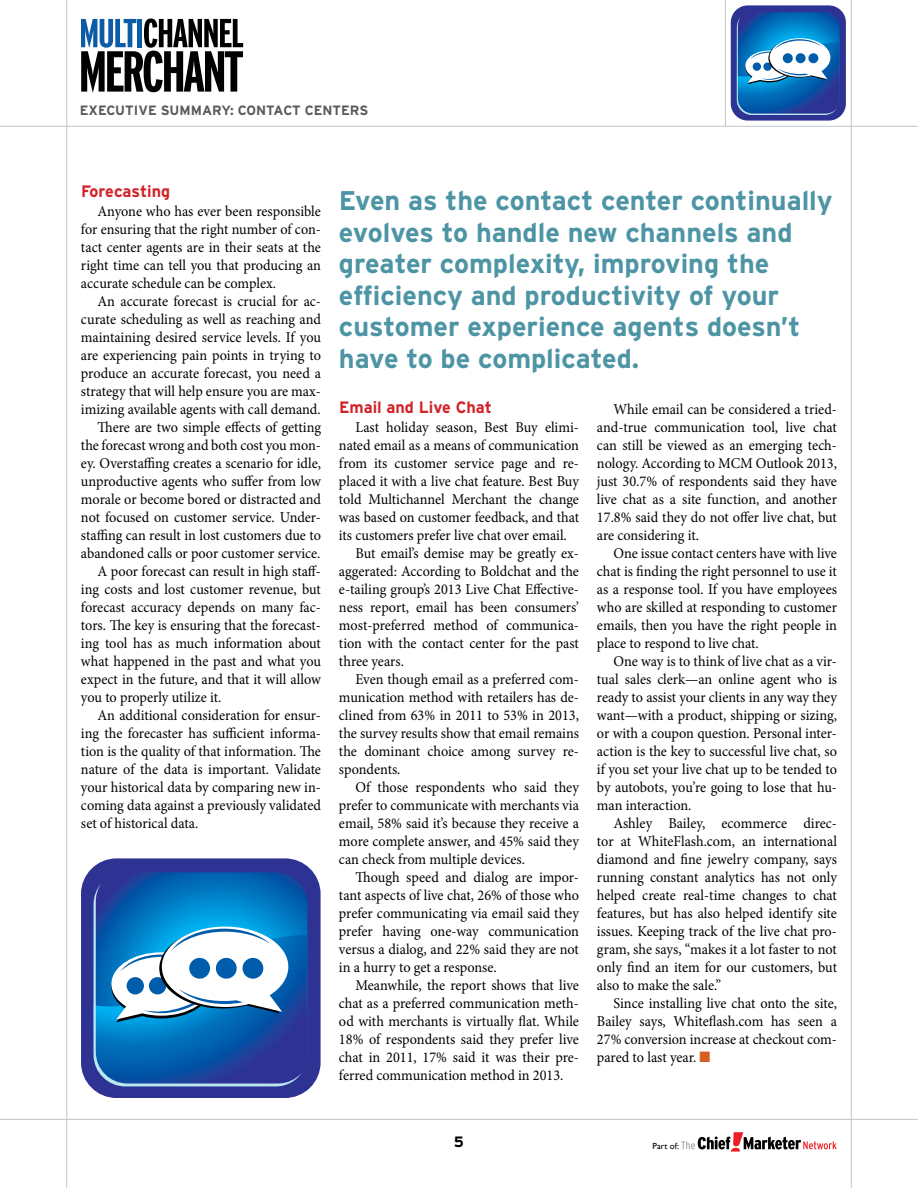
<style>
.page{position:relative;width:918px;height:1188px;background:#fff}
.page>*{position:absolute;margin:0;border:0;box-sizing:border-box;transform-origin:0 0}
.t1{font:700 27px/31.5px "Interstate";color:#4d95a5}
.t2{font:700 16.5px "Interstate";color:#d2232a}
.t3{font:15px/18px "Minion Pro";letter-spacing:-.005em;color:#000;text-align:justify;scale:.95 1}
.t4{font:700 15px "Interstate";color:#000}
.t5{font:700 13.5px "Interstate";color:#58595b}
.t6{font:8.85px "Gill Sans";color:#000}
.s1{color:#d45e23}
</style>
<div class="page">
<hr style="left:0;top:1119px;width:918px;height:1px;background:#c0c7c3">
<hr style="left:0;top:126px;width:918px;height:1px;background:#c0c7c3">
<hr style="left:851px;top:0;width:1px;height:1188px;background:#c0c7c3">
<hr style="left:66px;top:0;width:1px;height:1188px;background:#c0c7c3">
<svg style="left:681px;top:1132px;width:156px;height:20px"></svg>
<svg style="left:81px;top:18px;width:162px;height:75px"></svg>
<hr style="left:725px;top:0;width:1px;height:126px;background:#c0c7c3">
<div style="left:731px;top:5px;width:115px;height:116px;background:#2d3293;border-radius:17px"></div>
<svg style="left:737px;top:12px;width:103px;height:103px;background:#3e84c1"></svg>
<div style="left:81px;top:858px;width:240px;height:240px;background:#2d3293;border-radius:35px"></div>
<svg style="left:128px;top:872px;width:172px;height:12px;background:#0856a8"></svg>
<svg style="left:94px;top:884px;width:213px;height:202px;background:#4188c3"></svg>
<p class="t5" style="left:80px;top:103px;width:289px">Executive Summary: Contact Centers</p>
<p class="t2" style="left:81px;top:181px;width:91px">Forecasting</p>
<p class="t3" style="left:81px;top:202px;width:254px;text-indent:17px">Anyone who has ever been responsible for ensuring that the right number of con&shy;tact center agents are in their seats at the right time can tell you that producing an accurate schedule can be complex.</p>
<p class="t3" style="left:98px;top:292px;width:237px">An accurate forecast is crucial for ac-</p>
<p class="t3" style="left:81px;top:310px;width:254px">curate scheduling as well as reaching and</p>
<p class="t3" style="left:81px;top:328px;width:254px">maintaining desired service levels. If you</p>
<p class="t3" style="left:81px;top:346px;width:254px">are experiencing pain points in trying to</p>
<p class="t3" style="left:81px;top:364px;width:254px">produce an accurate forecast, you need a</p>
<p class="t3" style="left:81px;top:382px;width:254px">strategy that will help ensure you are max-</p>
<p class="t3" style="left:81px;top:400px;width:254px">imizing available agents with call demand.</p>
<p class="t3" style="left:98px;top:418px;width:237px">There are two simple effects of getting</p>
<p class="t3" style="left:81px;top:436px;width:254px">the forecast wrong and both cost you mon-</p>
<p class="t3" style="left:81px;top:454px;width:254px">ey. Overstaffing creates a scenario for idle,</p>
<p class="t3" style="left:81px;top:472px;width:254px">unproductive agents who suffer from low</p>
<p class="t3" style="left:81px;top:490px;width:254px">morale or become bored or distracted and</p>
<p class="t3" style="left:81px;top:508px;width:254px">not focused on customer service. Under-</p>
<p class="t3" style="left:81px;top:526px;width:254px">staffing can result in lost customers due to</p>
<p class="t3" style="left:81px;top:544px;width:254px">abandoned calls or poor customer service.</p>
<p class="t3" style="left:98px;top:562px;width:237px">A poor forecast can result in high staff-</p>
<p class="t3" style="left:81px;top:580px;width:254px">ing costs and lost customer revenue, but</p>
<p class="t3" style="left:81px;top:598px;width:254px">forecast accuracy depends on many fac-</p>
<p class="t3" style="left:81px;top:616px;width:254px">tors. The key is ensuring that the forecast-</p>
<p class="t3" style="left:81px;top:634px;width:254px">ing tool has as much information about</p>
<p class="t3" style="left:81px;top:652px;width:254px">what happened in the past and what you</p>
<p class="t3" style="left:81px;top:670px;width:254px">expect in the future, and that it will allow</p>
<p class="t3" style="left:81px;top:688px;width:149px">you to properly utilize it.</p>
<p class="t3" style="left:98px;top:706px;width:237px">An additional consideration for ensur-</p>
<p class="t3" style="left:81px;top:724px;width:254px">ing the forecaster has sufficient informa-</p>
<p class="t3" style="left:81px;top:742px;width:254px">tion is the quality of that information. The</p>
<p class="t3" style="left:81px;top:760px;width:254px">nature of the data is important. Validate</p>
<p class="t3" style="left:81px;top:778px;width:254px">your historical data by comparing new in-</p>
<p class="t3" style="left:81px;top:796px;width:254px">coming data against a previously validated</p>
<p class="t3" style="left:81px;top:814px;width:125px">set of historical data.</p>
<h1 class="t1" style="left:339px;top:185px;width:495px">Even as the contact center continually evolves to handle new channels and greater complexity, improving the efficiency and productivity of your customer experience agents doesn’t have to be complicated.</h1>
<p class="t2" style="left:339px;top:397px;width:155px">Email and Live Chat</p>
<p class="t3" style="left:356px;top:418px;width:237px">Last holiday season, Best Buy elimi-</p>
<p class="t3" style="left:339px;top:436px;width:254px">nated email as a means of communication</p>
<p class="t3" style="left:339px;top:454px;width:254px">from its customer service page and re-</p>
<p class="t3" style="left:339px;top:472px;width:254px">placed it with a live chat feature. Best Buy</p>
<p class="t3" style="left:339px;top:490px;width:254px">told Multichannel Merchant the change</p>
<p class="t3" style="left:339px;top:508px;width:254px">was based on customer feedback, and that</p>
<p class="t3" style="left:339px;top:526px;width:241px">its customers prefer live chat over email.</p>
<p class="t3" style="left:356px;top:544px;width:237px">But email’s demise may be greatly ex-</p>
<p class="t3" style="left:339px;top:562px;width:254px">aggerated: According to Boldchat and the</p>
<p class="t3" style="left:339px;top:580px;width:254px">e-tailing group’s 2013 Live Chat Effective-</p>
<p class="t3" style="left:339px;top:598px;width:254px">ness report, email has been consumers’</p>
<p class="t3" style="left:339px;top:616px;width:254px">most-preferred method of communica-</p>
<p class="t3" style="left:339px;top:634px;width:254px">tion with the contact center for the past</p>
<p class="t3" style="left:339px;top:652px;width:70px">three years.</p>
<p class="t3" style="left:356px;top:670px;width:237px">Even though email as a preferred com-</p>
<p class="t3" style="left:339px;top:688px;width:254px">munication method with retailers has de-</p>
<p class="t3" style="left:339px;top:706px;width:254px">clined from 63% in 2011 to 53% in 2013,</p>
<p class="t3" style="left:339px;top:724px;width:254px">the survey results show that email remains</p>
<p class="t3" style="left:339px;top:742px;width:254px">the dominant choice among survey re-</p>
<p class="t3" style="left:339px;top:760px;width:66px">spondents.</p>
<p class="t3" style="left:356px;top:778px;width:237px">Of those respondents who said they</p>
<p class="t3" style="left:339px;top:796px;width:254px">prefer to communicate with merchants via</p>
<p class="t3" style="left:339px;top:814px;width:254px">email, 58% said it’s because they receive a</p>
<p class="t3" style="left:339px;top:832px;width:254px">more complete answer, and 45% said they</p>
<p class="t3" style="left:339px;top:850px;width:197px">can check from multiple devices.</p>
<p class="t3" style="left:356px;top:868px;width:237px">Though speed and dialog are impor-</p>
<p class="t3" style="left:339px;top:886px;width:254px">tant aspects of live chat, 26% of those who</p>
<p class="t3" style="left:339px;top:904px;width:254px">prefer communicating via email said they</p>
<p class="t3" style="left:339px;top:922px;width:254px">prefer having one-way communication</p>
<p class="t3" style="left:339px;top:940px;width:254px">versus a dialog, and 22% said they are not</p>
<p class="t3" style="left:339px;top:958px;width:168px">in a hurry to get a response.</p>
<p class="t3" style="left:356px;top:976px;width:237px">Meanwhile, the report shows that live</p>
<p class="t3" style="left:339px;top:994px;width:254px">chat as a preferred communication meth-</p>
<p class="t3" style="left:339px;top:1012px;width:254px">od with merchants is virtually flat. While</p>
<p class="t3" style="left:339px;top:1030px;width:254px">18% of respondents said they prefer live</p>
<p class="t3" style="left:339px;top:1048px;width:254px">chat in 2011, 17% said it was their pre-</p>
<p class="t3" style="left:339px;top:1066px;width:238px">ferred communication method in 2013.</p>
<p class="t3" style="left:597px;top:400px;width:254px;text-indent:17px">While email can be considered a tried&shy;and-true communication tool, live chat can still be viewed as an emerging tech&shy;nology. According to MCM Outlook 2013, just 30.7% of respondents said they have live chat as a site function, and another 17.8% said they do not offer live chat, but are considering it.</p>
<p class="t3" style="left:597px;top:544px;width:254px;text-indent:17px">One issue contact centers have with live chat is finding the right personnel to use it as a response tool. If you have employees who are skilled at responding to customer emails, then you have the right people in place to respond to live chat.</p>
<p class="t3" style="left:597px;top:652px;width:254px;text-indent:17px">One way is to think of live chat as a vir&shy;tual sales clerk—an online agent who is ready to assist your clients in any way they want—with a product, shipping or sizing, or with a coupon question. Personal inter&shy;action is the key to successful live chat, so if you set your live chat up to be tended to by autobots, you’re going to lose that hu&shy;man interaction.</p>
<p class="t3" style="left:597px;top:814px;width:254px;text-indent:17px">Ashley Bailey, ecommerce direc&shy;tor at WhiteFlash.com, an international diamond and fine jewelry company, says running constant analytics has not only helped create real-time changes to chat features, but has also helped identify site issues. Keeping track of the live chat pro&shy;gram, she says, “makes it a lot faster to not only find an item for our customers, but also to make the sale.”</p>
<p class="t3" style="left:597px;top:994px;width:254px;text-indent:17px">Since installing live chat onto the site, Bailey says, Whiteflash.com has seen a 27% conversion increase at checkout com&shy;pared to last year. <span class="s1">■</span></p>
<p class="t4" style="left:454px;top:1133px;width:12px">5</p>
<p class="t6" style="left:652px;top:1141px;width:28px">Part of:</p>
</div>
